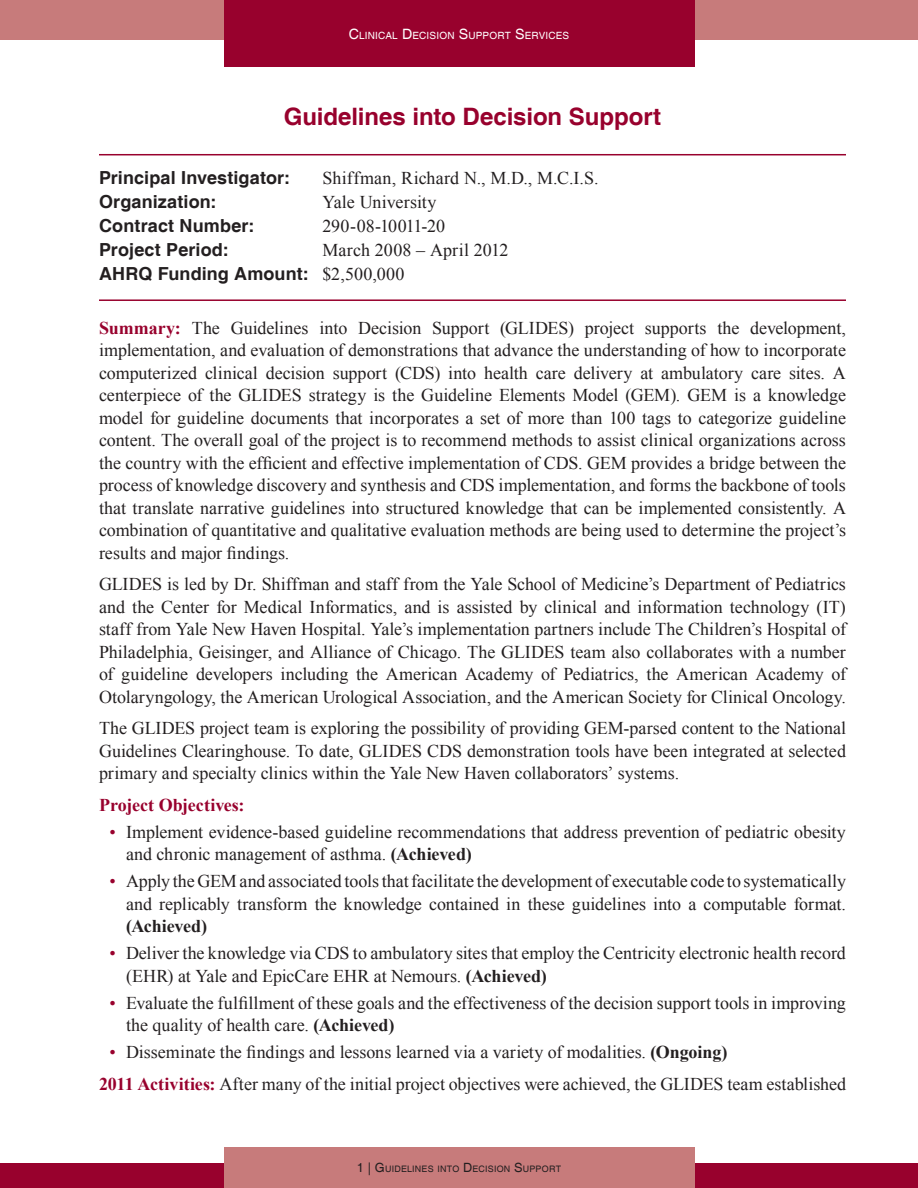
<style>
.page{position:relative;width:918px;height:1188px;background:#fff}
.page>*{position:absolute;margin:0;border:0;box-sizing:border-box;transform-origin:0 0}
.level1_Heading{font:700 24px "Helvetica";letter-spacing:-.005em;color:#98012d}
.projectInfo_basedonL{font:18px/22.5px "Times New Roman";color:#231f20}
.projectInfo_basedonL-2{font:700 18px "Helvetica";letter-spacing:.01em;color:#231f20}
.t1{font:700 18px "Times New Roman";color:#98012d}
.t2{font:10.05px "Helvetica";letter-spacing:.02em;color:#fff}
.t3{font:8.85px "Helvetica";letter-spacing:.025em;color:#231f20}
.s1{font-size:14.25px}
.s2{font-family:"Helvetica";font-weight:700}
.s3{font-weight:700;color:#98012d}
.s4{color:#98012d}
.s5{font-weight:700}
.s6{font-size:12.75px}
</style>
<div class="page">
<div style="left:0;top:0;width:918px;height:40px;background:#c77b7b"></div>
<div style="left:224px;top:0;width:470px;height:68px;background:#98012d"></div>
<div style="left:0;top:1163px;width:918px;height:25px;background:#98012d"></div>
<div style="left:224px;top:1148px;width:470px;height:40px;background:#c77b7b"></div>
<hr style="left:99px;top:154px;width:747px;height:1px;background:#98012d">
<hr style="left:99px;top:299px;width:747px;height:2px;background:#98012d">
<p class="t2" style="left:349px;top:30px;width:222px"><span class="s1">C</span>LINICAL <span class="s1">D</span>ECISION <span class="s1">S</span>UPPORT <span class="s1">S</span>ERVICES</p>
<p class="level1_Heading" style="left:284px;top:102px;width:379px">Guidelines into Decision Support</p>
<p class="projectInfo_basedonL-2" style="left:99px;top:167px;width:193px">Principal Investigator:</p>
<p class="projectInfo_basedonL" style="left:322px;top:166px;width:278px">Shiffman, Richard N., M.D., M.C.I.S.</p>
<p class="projectInfo_basedonL-2" style="left:99px;top:191px;width:119px">Organization:</p>
<p class="projectInfo_basedonL" style="left:323px;top:190px;width:116px">Yale University</p>
<p class="projectInfo_basedonL-2" style="left:99px;top:215px;width:157px">Contract Number:</p>
<p class="projectInfo_basedonL" style="left:323px;top:214px;width:124px">290-08-10011-20</p>
<p class="projectInfo_basedonL-2" style="left:99px;top:239px;width:131px">Project Period:</p>
<p class="projectInfo_basedonL" style="left:99px;top:238px;width:411px;line-height:24px;text-indent:223px">March 2008 – April 2012<br><span class="s2">AHRQ Funding Amount:</span> $2,500,000</p>
<p class="projectInfo_basedonL" style="left:99px;top:316px;width:749px;text-align:justify"><span class="s3">Summary:</span> The Guidelines into Decision Support (GLIDES) project supports the development, implementation, and evaluation of demonstrations that advance the understanding of how to incorporate computerized clinical decision support (CDS) into health care delivery at ambulatory care sites. A centerpiece of the GLIDES strategy is the Guideline Elements Model (GEM). GEM is a knowledge model for guideline documents that incorporates a set of more than 100 tags to categorize guideline content. The overall goal of the project is to recommend methods to assist clinical organizations across the country with the efficient and effective implementation of CDS. GEM provides a bridge between the process of knowledge discovery and synthesis and CDS implementation, and forms the backbone of tools that translate narrative guidelines into structured knowledge that can be implemented consistently. A combination of quantitative and qualitative evaluation methods are being used to determine the project’s results and major findings.</p>
<p class="projectInfo_basedonL" style="left:99px;top:573px;width:749px;text-align:justify">GLIDES is led by Dr. Shiffman and staff from the Yale School of Medicine’s Department of Pediatrics and the Center for Medical Informatics, and is assisted by clinical and information technology (IT) staff from Yale New Haven Hospital. Yale’s implementation partners include The Children’s Hospital of Philadelphia, Geisinger, and Alliance of Chicago. The GLIDES team also collaborates with a number of guideline developers including the American Academy of Pediatrics, the American Academy of Otolaryngology, the American Urological Association, and the American Society for Clinical Oncology.</p>
<p class="projectInfo_basedonL" style="left:99px;top:717px;width:749px;text-align:justify">The GLIDES project team is exploring the possibility of providing GEM-parsed content to the National Guidelines Clearinghouse. To date, GLIDES CDS demonstration tools have been integrated at selected primary and specialty clinics within the Yale New Haven collaborators’ systems.</p>
<p class="t1" style="left:99px;top:793px;width:147px">Project Objectives:</p>
<p class="projectInfo_basedonL" style="left:126px;top:820px;width:721px;text-indent:-16px"><span class="s4">•</span> Implement evidence-based guideline recommendations that address prevention of pediatric obesity and chronic management of asthma. <span class="s5">(Achieved)</span></p>
<p class="projectInfo_basedonL" style="left:126px;top:870px;width:722px;text-align:justify;text-indent:-16px"><span class="s4">•</span> Apply the GEM and associated tools that facilitate the development of executable code to systematically and replicably transform the knowledge contained in these guidelines into a computable format. <span class="s5">(Achieved)</span></p>
<p class="projectInfo_basedonL" style="left:126px;top:942px;width:721px;text-indent:-16px"><span class="s4">•</span> Deliver the knowledge via CDS to ambulatory sites that employ the Centricity electronic health record (EHR) at Yale and EpicCare EHR at Nemours. <span class="s5">(Achieved)</span></p>
<p class="projectInfo_basedonL" style="left:126px;top:991px;width:721px;text-indent:-16px"><span class="s4">•</span> Evaluate the fulfillment of these goals and the effectiveness of the decision support tools in improving the quality of health care. <span class="s5">(Achieved)</span></p>
<p class="projectInfo_basedonL" style="left:110px;top:1041px;width:620px"><span class="s4">•</span> Disseminate the findings and lessons learned via a variety of modalities. <span class="s5">(Ongoing)</span></p>
<p class="projectInfo_basedonL" style="left:99px;top:1072px;width:749px"><span class="s3">2011 Activities:</span> After many of the initial project objectives were achieved, the GLIDES team established</p>
<p class="t3" style="left:357px;top:1164px;width:206px"><span class="s6">1 | G</span>UIDELINES INTO <span class="s6">D</span>ECISION <span class="s6">S</span>UPPORT</p>
</div>
